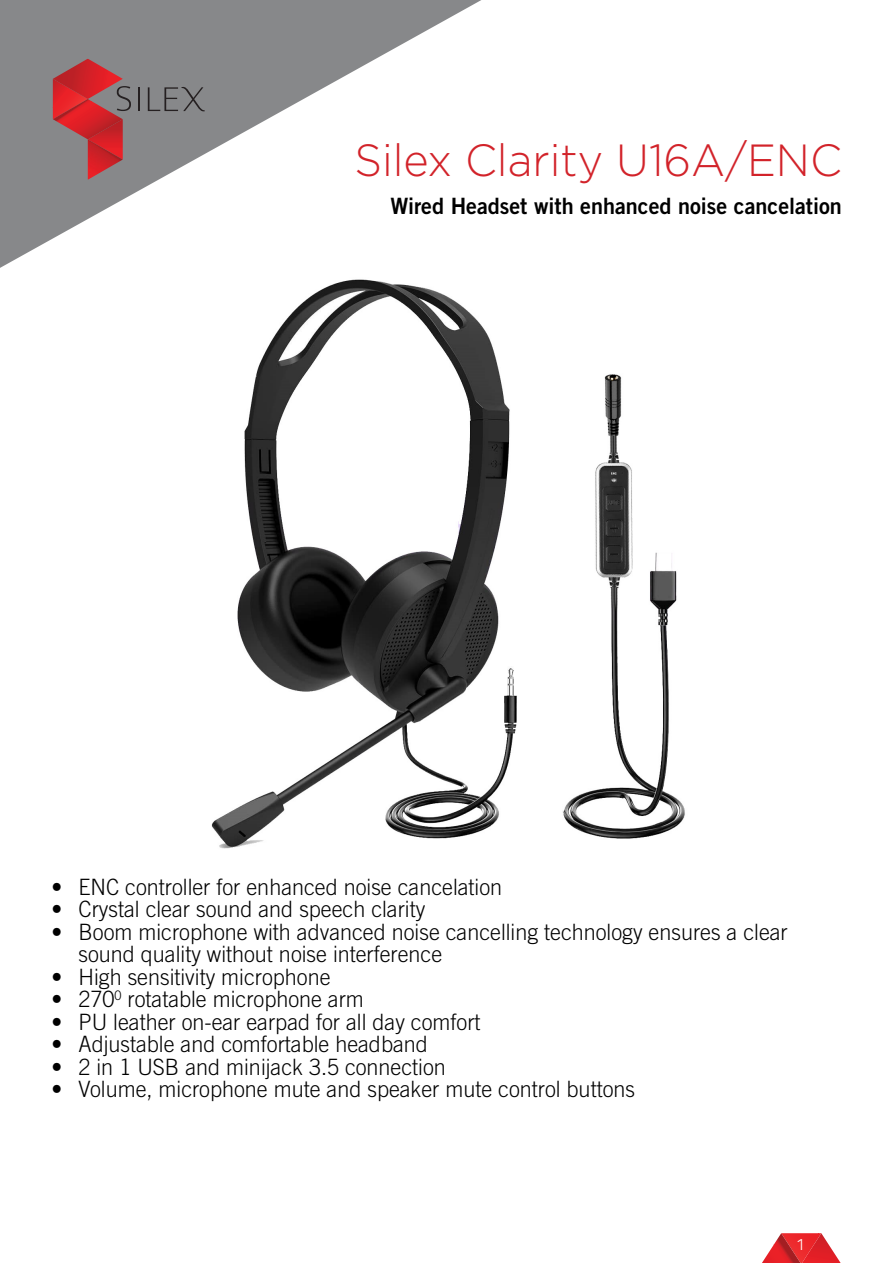
<style>
.page{position:relative;width:893px;height:1263px;background:#fff}
.page>*{position:absolute;margin:0;border:0;box-sizing:border-box;transform-origin:0 0}
.t1{font:300 45px "Gotham";color:#d2232a;scale:.96 1}
.t2{font:300 22.5px/22.5px "Trade Gothic LT Std";color:#000;scale:.96 1}
.t3{font:22.5px "Trade Gothic LT Std Bd 2";color:#000;scale:.96 1}
.t4{font:300 16.5px "Titillium Text 22 L";color:#fff}
</style>
<div class="page">
<svg style="left:0;top:0;width:481px;height:268px"></svg>
<img style="left:88px;top:160px;width:35px;height:20px">
<hr style="left:138px;top:87px;width:2px;height:24px;background:#252021">
<svg style="left:53px;top:59px;width:78px;height:101px"></svg>
<svg style="left:148px;top:86px;width:57px;height:26px"></svg>
<img style="left:211px;top:279px;width:474px;height:570px">
<svg style="left:762px;top:1233px;width:79px;height:30px"></svg>
<p class="t1" style="left:354px;top:132px;width:509px">Silex Clarity U16A/ENC</p>
<p class="t3" style="left:390px;top:192px;width:472px">Wired Headset with enhanced noise cancelation</p>
<p class="t2" style="left:52px;top:875px;width:471px">• ENC controller for enhanced noise cancelation</p>
<p class="t2" style="left:52px;top:898px;width:391px">• Crystal clear sound and speech clarity</p>
<p class="t2" style="left:79px;top:920px;width:740px;text-indent:-27px">• Boom microphone with advanced noise cancelling technology ensures a clear sound quality without noise interference</p>
<p class="t2" style="left:52px;top:965px;width:292px">• High sensitivity microphone</p>
<p class="t2" style="left:52px;top:988px;width:327px">• 270<sup>0</sup> rotatable microphone arm</p>
<p class="t2" style="left:52px;top:1010px;width:448px">• PU leather on-ear earpad for all day comfort</p>
<p class="t2" style="left:52px;top:1033px;width:393px">• Adjustable and comfortable headband</p>
<p class="t2" style="left:52px;top:1055px;width:412px">• 2 in 1 USB and minijack 3.5 connection</p>
<p class="t2" style="left:52px;top:1078px;width:609px">• Volume, microphone mute and speaker mute control buttons</p>
<p class="t4" style="left:796px;top:1232px;width:10px">1</p>
</div>
